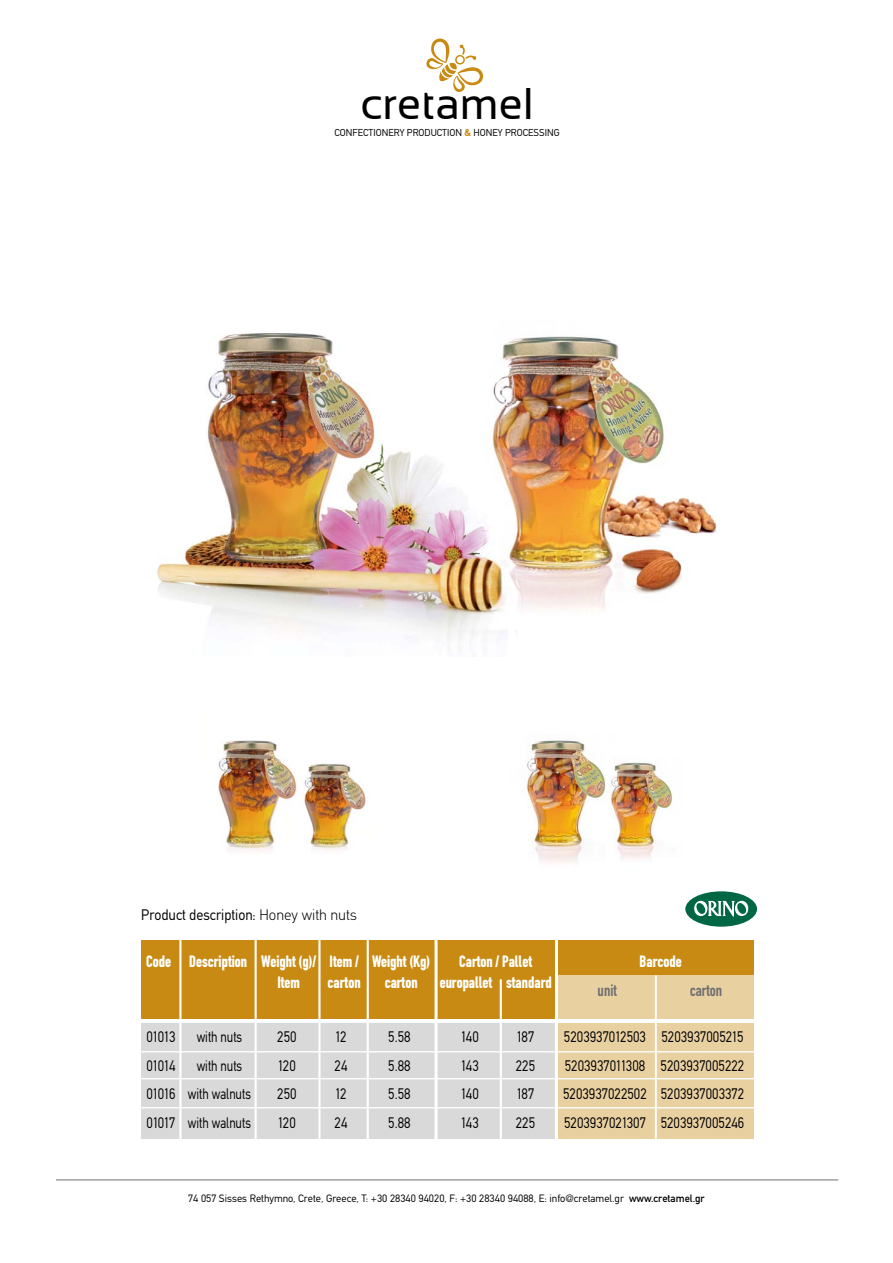
<style>
.page{position:relative;width:893px;height:1263px;background:#fff}
.page>*{position:absolute;margin:0;border:0;box-sizing:border-box;transform-origin:0 0}
.t1{font:44.1px "Sansation";color:#000}
.t2{font:700 16.2px "CF Din Condensed";color:#fff}
.t3{font:16.2px "CF Din Condensed";color:#6d6e71}
.t4{font:15px "CF Din";color:#000;scale:.87 1}
.t5{font:15px "CF Din";color:#000;scale:.93 1}
.t6{font:15px "CF Din";color:#000;scale:.81 1}
.t7{font:10.5px "CF Din";color:#000}
.t8{font:9.9px "CF Din";color:#000}
.s1{font-weight:700;color:#c88a12}
.s2{font-weight:300}
.s3{font-style:inherit}
</style>
<div class="page">
<div style="left:558px;top:1023px;width:196px;height:116px;background:#e9d0a1"></div>
<div style="left:558px;top:975px;width:196px;height:43px;background:#e9d0a1"></div>
<div style="left:558px;top:940px;width:196px;height:34px;background:#c88a12"></div>
<div style="left:141px;top:1023px;width:414px;height:116px;background:#d9d9d9"></div>
<div style="left:141px;top:940px;width:414px;height:78px;background:#c88a12"></div>
<hr style="left:179px;top:938px;width:2px;height:202px;background:#fff">
<hr style="left:255px;top:938px;width:2px;height:202px;background:#fff">
<hr style="left:318px;top:938px;width:3px;height:202px;background:#fff">
<hr style="left:435px;top:938px;width:3px;height:201px;background:#fff">
<hr style="left:655px;top:975px;width:2px;height:164px;background:#fff">
<svg style="left:426px;top:39px;width:57px;height:53px"></svg>
<hr style="left:367px;top:939px;width:2px;height:200px;background:#fff">
<hr style="left:141px;top:1051px;width:613px;height:1px;background:#fff">
<hr style="left:141px;top:1078px;width:613px;height:1px;background:#fff">
<hr style="left:56px;top:1179px;width:782px;height:1px;background:#6d6e71">
<div style="left:685px;top:891px;width:72px;height:36px;background:#006744;border-radius:50%"></div>
<svg style="left:694px;top:901px;width:54px;height:16px"></svg>
<hr style="left:141px;top:1107px;width:613px;height:1px;background:#fff">
<hr style="left:500px;top:979px;width:2px;height:161px;background:#fff">
<img style="left:157px;top:333px;width:560px;height:306px">
<img style="left:526px;top:740px;width:80px;height:123px">
<img style="left:610px;top:762px;width:63px;height:96px">
<img style="left:218px;top:740px;width:79px;height:112px">
<img style="left:304px;top:764px;width:62px;height:87px">
<h1 class="t1" style="left:361px;top:79px;width:175px">cretamel</h1>
<p class="t8" style="left:334px;top:127px;width:227px">CONFECTIONERY PRODUCTION <span class="s1">&amp;</span> HONEY PROCESSING</p>
<p class="t5" style="left:141px;top:907px;width:233px">Product description: <span class="s2">Honey with nuts</span></p>
<p class="t2" style="left:146px;top:953px;width:286px">Code Description Weight (g)/ Item / Weight (Kg)</p>
<p class="t2" style="left:459px;top:953px;width:74px">Carton / Pallet</p>
<p class="t2" style="left:640px;top:953px;width:44px">Βarcode</p>
<p class="t2" style="left:277px;top:974px;width:24px">Item</p>
<p class="t2" style="left:328px;top:974px;width:35px">carton</p>
<p class="t2" style="left:385px;top:974px;width:35px">carton</p>
<p class="t2" style="left:440px;top:974px;width:114px">europallet standard</p>
<p class="t3" style="left:598px;top:982px;width:21px">unit</p>
<p class="t3" style="left:690px;top:982px;width:34px">carton</p>
<p class="t4" style="left:146px;top:1028px;width:35px">01013</p>
<p class="t6" style="left:197px;top:1028px;width:58px">with nuts</p>
<p class="t4" style="left:277px;top:1028px;width:24px">250</p>
<p class="t4" style="left:335px;top:1028px;width:14px">12</p>
<p class="t4" style="left:388px;top:1028px;width:27px">5.58</p>
<p class="t4" style="left:461px;top:1028px;width:22px">140</p>
<p class="t4" style="left:517px;top:1028px;width:22px">187</p>
<p class="t4" style="left:564px;top:1028px;width:208px">5203937012503 5203937005215</p>
<p class="t4" style="left:146px;top:1057px;width:35px">01014</p>
<p class="t6" style="left:197px;top:1057px;width:58px">with nuts</p>
<p class="t4" style="left:278px;top:1057px;width:22px">120</p>
<p class="t4" style="left:335px;top:1057px;width:16px">24</p>
<p class="t4" style="left:388px;top:1057px;width:27px">5.88</p>
<p class="t4" style="left:461px;top:1057px;width:22px">143</p>
<p class="t4" style="left:516px;top:1057px;width:24px">225</p>
<p class="t4" style="left:565px;top:1057px;width:208px">5203937011308 5203937005222</p>
<p class="t4" style="left:146px;top:1085px;width:122px">01016 with walnuts</p>
<p class="t4" style="left:277px;top:1085px;width:24px">250</p>
<p class="t4" style="left:335px;top:1085px;width:14px">12</p>
<p class="t4" style="left:388px;top:1085px;width:27px">5.58</p>
<p class="t4" style="left:461px;top:1085px;width:22px">140</p>
<p class="t4" style="left:517px;top:1085px;width:22px">187</p>
<p class="t4" style="left:563px;top:1085px;width:210px">5203937022502 5203937003372</p>
<p class="t4" style="left:147px;top:1114px;width:122px">01017 with walnuts</p>
<p class="t4" style="left:278px;top:1114px;width:22px">120</p>
<p class="t4" style="left:335px;top:1114px;width:16px">24</p>
<p class="t4" style="left:388px;top:1114px;width:27px">5.88</p>
<p class="t4" style="left:461px;top:1114px;width:22px">143</p>
<p class="t4" style="left:516px;top:1114px;width:24px">225</p>
<p class="t4" style="left:564px;top:1114px;width:209px">5203937021307 5203937005246</p>
<p class="t7" style="left:188px;top:1192px;width:518px">74 057 Sisses Rethymno, Crete, Greece, T: +30 28340 94020, F: +30 28340 94088, E: info@cretamel.gr <span class="s3">www.cretamel.gr</span></p>
</div>
